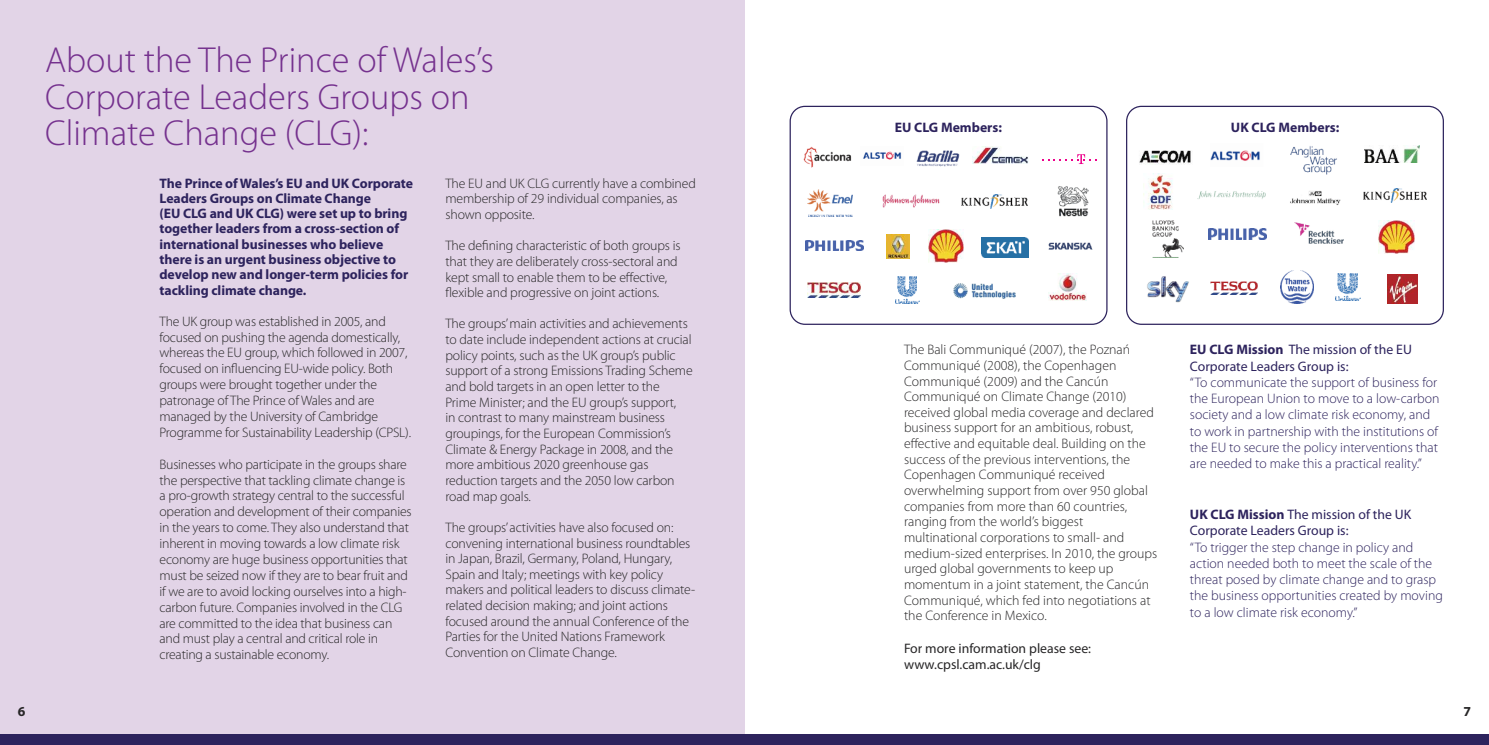
<style>
.page{position:relative;width:1489px;height:745px;background:#fff}
.page>*{position:absolute;margin:0;border:0;box-sizing:border-box;transform-origin:0 0}
.t1{font:300 36.25px/36.2px "Myriad Pro";color:#75318e}
.t2{font:300 13.75px/15.6px "Myriad Pro";letter-spacing:-.01em;color:#272627}
.t3{font:300 13.75px/16.2px "Myriad Pro";color:#2d235d}
.t4{font:700 13.75px/15.2px "Myriad Pro";letter-spacing:-.005em;color:#2d235d}
.t5{font:13.75px/16.2px "Myriad Pro";color:#2d235d}
.t6{font:13.75px/16.2px "Myriad Pro";color:#272627}
.t7{font:700 13.75px "Myriad Pro";color:#272627}
.s1{font-weight:700}
</style>
<div class="page">
<div style="left:0;top:0;width:744px;height:744px;background:#e2d4e7"></div>
<div style="left:0;top:733px;width:1488px;height:11px;background:#2d235d"></div>
<svg style="left:789px;top:106px;width:318px;height:219px"></svg>
<svg style="left:1126px;top:106px;width:317px;height:219px"></svg>
<img style="left:1280px;top:270px;width:33px;height:33px">
<img style="left:1210px;top:144px;width:53px;height:23px">
<img style="left:860px;top:146px;width:44px;height:19px">
<div style="left:910px;top:147px;width:56px;height:24px;background:#fff"></div>
<img style="left:916px;top:150px;width:43px;height:16px">
<div style="left:1038px;top:272px;width:58px;height:29px;background:#fff"></div>
<img style="left:1048px;top:273px;width:38px;height:27px">
<img style="left:1283px;top:187px;width:61px;height:19px">
<div style="left:1189px;top:186px;width:86px;height:18px;background:#fff"></div>
<img style="left:1197px;top:191px;width:69px;height:8px">
<img style="left:799px;top:143px;width:54px;height:25px">
<img style="left:1134px;top:145px;width:61px;height:19px">
<img style="left:1287px;top:144px;width:52px;height:30px">
<img style="left:1364px;top:145px;width:55px;height:17px">
<img style="left:972px;top:146px;width:56px;height:17px">
<img style="left:981px;top:237px;width:47px;height:20px">
<img style="left:1145px;top:273px;width:44px;height:33px">
<img style="left:807px;top:282px;width:53px;height:15px">
<img style="left:1210px;top:281px;width:47px;height:13px">
<img style="left:895px;top:276px;width:24px;height:27px">
<img style="left:1335px;top:273px;width:25px;height:27px">
<img style="left:953px;top:281px;width:63px;height:20px">
<img style="left:1387px;top:274px;width:30px;height:29px">
<div style="left:1039px;top:149px;width:59px;height:18px;background:#fff"></div>
<svg style="left:1042px;top:154px;width:54px;height:10px"></svg>
<img style="left:1143px;top:174px;width:31px;height:35px">
<img style="left:807px;top:190px;width:46px;height:26px">
<img style="left:881px;top:194px;width:59px;height:13px">
<img style="left:961px;top:194px;width:66px;height:14px">
<img style="left:1363px;top:189px;width:63px;height:13px">
<img style="left:1043px;top:239px;width:54px;height:16px">
<img style="left:1056px;top:185px;width:33px;height:33px">
<img style="left:805px;top:240px;width:58px;height:11px">
<img style="left:1208px;top:229px;width:58px;height:10px">
<img style="left:1294px;top:222px;width:48px;height:22px">
<img style="left:886px;top:235px;width:23px;height:23px">
<img style="left:928px;top:229px;width:35px;height:33px">
<img style="left:1378px;top:220px;width:36px;height:33px">
<img style="left:1152px;top:220px;width:31px;height:37px">
<h1 class="t1" style="left:45px;top:45px;width:450px">About the The Prince of Wales’s<br>Corporate Leaders Groups on<br>Climate Change (CLG):</h1>
<p class="t4" style="left:159px;top:176px;width:255px">The Prince of Wales’s EU and UK Corporate Leaders Groups on Climate Change<br>(EU CLG and UK CLG) were set up to bring together leaders from a cross-section of international businesses who believe there is an urgent business objective to develop new and longer-term policies for tackling climate change.</p>
<p class="t2" style="left:159px;top:314px;width:253px">The UK group was established in 2005, and focused on pushing the agenda domestically, whereas the eU group, which followed in 2007, focused on influencing eU-wide policy. Both groups were brought together under the patronage of The Prince of Wales and are managed by the University of Cambridge Programme for Sustainability Leadership (CPSL).</p>
<p class="t2" style="left:159px;top:457px;width:254px">Businesses who participate in the groups share the perspective that tackling climate change is a pro-growth strategy central to the successful operation and development of their companies in the years to come. They also understand that inherent in moving towards a low climate risk economy are huge business opportunities that must be seized now if they are to bear fruit and if we are to avoid locking ourselves into a high&shy;carbon future. Companies involved in the CLG are committed to the idea that business can and must play a central and critical role in creating a sustainable economy.</p>
<p class="t2" style="left:445px;top:176px;width:252px">The eU and UK CLG currently have a combined membership of 29 individual companies, as shown opposite.</p>
<p class="t2" style="left:445px;top:239px;width:237px">The defining characteristic of both groups is that they are deliberately cross-sectoral and kept small to enable them to be effective, flexible and progressive on joint actions.</p>
<p class="t2" style="left:445px;top:317px;width:249px">The groups’main activities and achievements to date include independent actions at crucial policy points, such as the UK group’s public support of a strong emissions Trading Scheme and bold targets in an open letter to the Prime minister; and the eU group’s support,<br>in contrast to many mainstream business groupings, for the european Commission’s Climate &amp; energy Package in 2008, and the more ambitious 2020 greenhouse gas reduction targets and the 2050 low carbon road map goals.</p>
<p class="t2" style="left:445px;top:520px;width:251px">The groups’activities have also focused on: convening international business roundtables in Japan, Brazil, Germany, Poland, Hungary, Spain and Italy; meetings with key policy makers and political leaders to discuss climate&shy;related decision making; and joint actions focused around the annual Conference of the Parties for the United nations Framework Convention on Climate Change.</p>
<p class="t4" style="left:894px;top:120px;width:109px">EU CLG Members:</p>
<p class="t4" style="left:1230px;top:120px;width:110px">UK CLG Members:</p>
<p class="t2" style="left:904px;top:343px;width:255px">The Bali Communiqué (2007), the Poznań Communiqué (2008), the Copenhagen Communiqué (2009) and the Cancún Communiqué on Climate Change (2010) received global media coverage and declared business support for an ambitious, robust, effective and equitable deal. Building on the success of the previous interventions, the Copenhagen Communiqué received overwhelming support from over 950 global companies from more than 60 countries, ranging from the world’s biggest multinational corporations to small- and medium-sized enterprises. In 2010, the groups urged global governments to keep up momentum in a joint statement, the Cancún Communiqué, which fed into negotiations at the Conference in mexico.</p>
<p class="t6" style="left:904px;top:640px;width:188px">For more information please see: www.cpsl.cam.ac.uk/clg</p>
<p class="t5" style="left:1189px;top:342px;width:223px"><span class="s1">EU CLG Mission</span> The mission of the EU<br>Corporate Leaders Group is:</p>
<p class="t3" style="left:1189px;top:375px;width:251px">“To communicate the support of business for the european Union to move to a low-carbon society and a low climate risk economy, and to work in partnership with the institutions of the eU to secure the policy interventions that are needed to make this a practical reality.”</p>
<p class="t5" style="left:1189px;top:507px;width:223px"><span class="s1">UK CLG Mission</span> The mission of the UK<br>Corporate Leaders Group is:</p>
<p class="t3" style="left:1189px;top:539px;width:254px">“To trigger the step change in policy and action needed both to meet the scale of the threat posed by climate change and to grasp the business opportunities created by moving to a low climate risk economy.”</p>
<p class="t7" style="left:18px;top:706px;width:9px">6</p>
<p class="t7" style="left:1463px;top:706px;width:9px">7</p>
</div>
